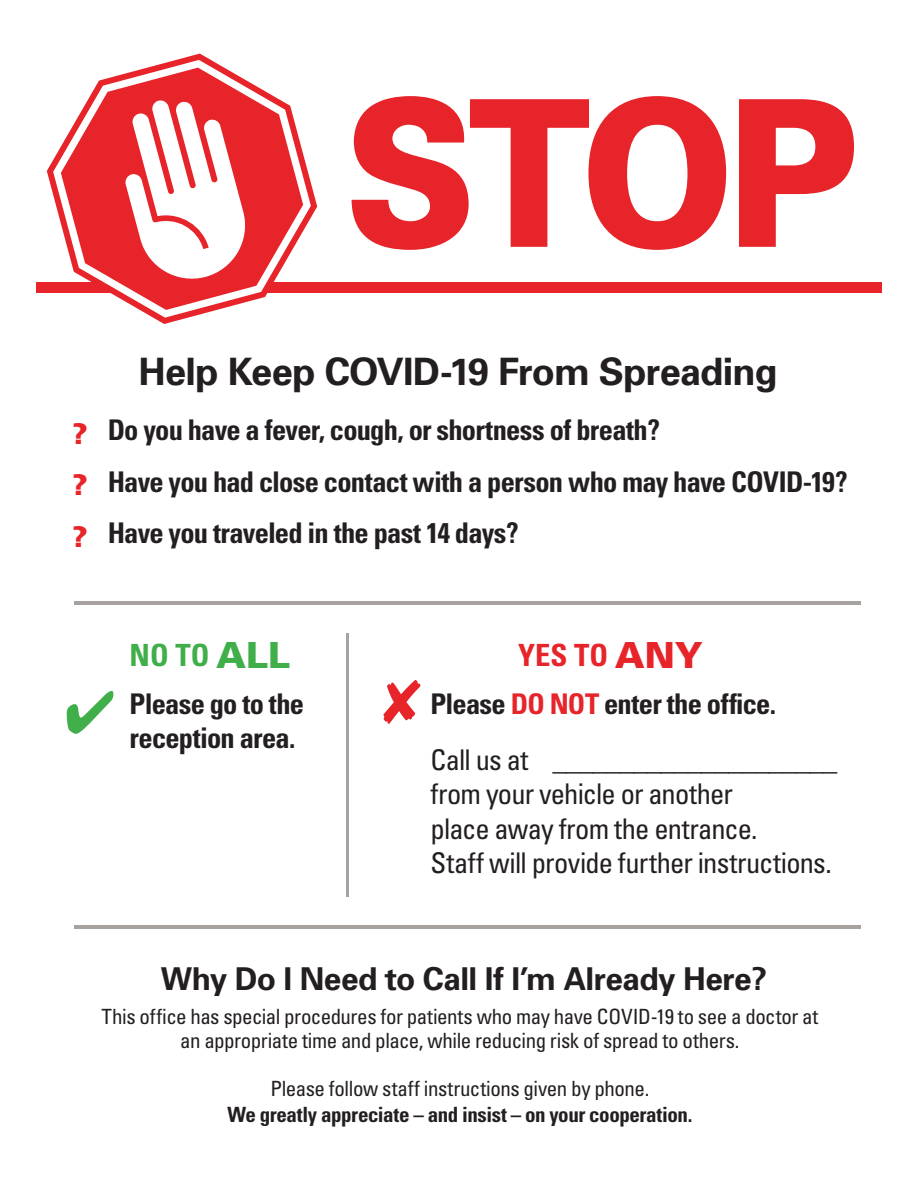
<style>
.page{position:relative;width:918px;height:1188px;background:#fff}
.page>*{position:absolute;margin:0;border:0;box-sizing:border-box;transform-origin:0 0}
.t1{font:900 204.45px "Univers";color:#e62429;scale:.9 1}
.t2{font:700 37.8px "Univers";letter-spacing:-.02em;color:#231f20}
.t3{font:700 31.5px "Univers";letter-spacing:-.02em;color:#231f20}
.t4{font:700 condensed 30.6px "Univers";color:#e62429}
.t5{font:700 condensed 30.6px "Univers";color:#40ae49}
.body{font:700 condensed 28.5px/34.2px "Univers";letter-spacing:-.03em;color:#231f20}
.body-2{font:condensed 28.5px "Univers";letter-spacing:-.03em;color:#231f20}
.t6{font:condensed 21px/24px "Univers";letter-spacing:-.02em;color:#231f20;text-align:center}
.t7{font:700 condensed 21px "Univers";letter-spacing:-.02em;color:#231f20}
.s1{font-weight:900;font-stretch:normal;color:#e62429}
.s2{font-weight:900;font-stretch:normal;font-size:36px}
.s3{color:#e62429}
</style>
<div class="page">
<hr style="left:74px;top:601px;width:787px;height:3px;background:#a7a2a0">
<hr style="left:74px;top:925px;width:787px;height:3px;background:#a7a2a0">
<div style="left:36px;top:283px;width:846px;height:10px;background:#e62429"></div>
<svg style="left:47px;top:54px;width:270px;height:270px"></svg>
<svg style="left:61px;top:68px;width:242px;height:242px;fill:#e62429"></svg>
<svg style="left:125px;top:100px;width:126px;height:184px"></svg>
<hr style="left:346px;top:633px;width:3px;height:264px;background:#a7a2a0">
<p class="t1" style="left:344px;top:47px;width:573px">STOP</p>
<p class="t2" style="left:138px;top:348px;width:641px">Help Keep COVID-19 From Spreading</p>
<p class="body" style="left:72px;top:413px;width:590px"><span class="s1">?</span> Do you have a fever, cough, or shortness of breath?</p>
<p class="body" style="left:72px;top:464px;width:778px"><span class="s1">?</span> Have you had close contact with a person who may have COVID-19?</p>
<p class="body" style="left:72px;top:516px;width:448px"><span class="s1">?</span> Have you traveled in the past 14 days?</p>
<p class="t5" style="left:130px;top:636px;width:162px">NO TO <span class="s2">ALL</span></p>
<p class="body" style="left:130px;top:686px;width:176px">Please go to the reception area.</p>
<p class="t4" style="left:518px;top:636px;width:186px">YES TO <span class="s2">ANY</span></p>
<p class="body" style="left:430px;top:686px;width:347px">Please <span class="s3">DO NOT</span> enter the office.</p>
<p class="body-2" style="left:430px;top:742px;width:408px">Call us at _____________________</p>
<p class="body-2" style="left:431px;top:776px;width:304px">from your vehicle or another</p>
<p class="body-2" style="left:431px;top:810px;width:329px">place away from the entrance.</p>
<p class="body-2" style="left:431px;top:845px;width:403px">Staff will provide further instructions.</p>
<p class="t3" style="left:161px;top:960px;width:608px">Why Do I Need to Call If I’m Already Here?</p>
<p class="t6" style="left:102px;top:1005px;width:718px">This office has special procedures for patients who may have COVID-19 to see a doctor at an appropriate time and place, while reducing risk of spread to others.</p>
<p class="t6" style="left:270px;top:1077px;width:381px">Please follow staff instructions given by phone.</p>
<p class="t7" style="left:227px;top:1101px;width:466px">We greatly appreciate – and insist – on your cooperation.</p>
</div>
